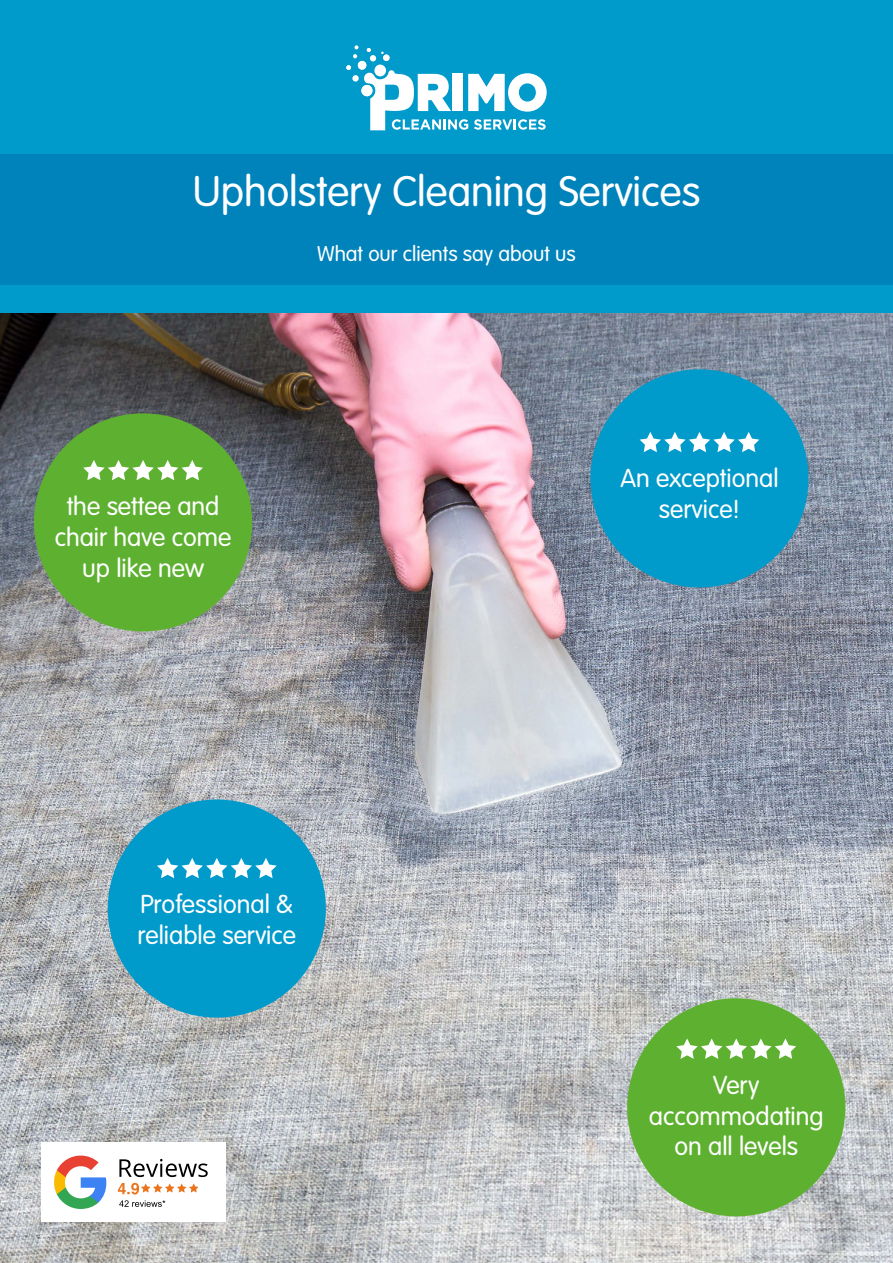
<style>
.page{position:relative;width:893px;height:1263px;background:#fff}
.page>*{position:absolute;margin:0;border:0;box-sizing:border-box;transform-origin:0 0}
.t1{font:300 42px "VAG Rounded Std";color:#fff}
.t2{font:300 25.5px/30.6px "VAG Rounded Std";color:#fff;text-align:center}
.t3{font:300 21px "VAG Rounded Std";color:#fff}
</style>
<div class="page">
<img style="left:0;top:313px;width:893px;height:950px">
<div style="left:0;top:0;width:893px;height:313px;background:#009acb"></div>
<div style="left:0;top:154px;width:893px;height:130px;background:#0083bb"></div>
<svg style="left:346px;top:45px;width:201px;height:85px"></svg>
<div style="left:358px;top:61px;width:9px;height:9px;background:#fff;border-radius:50%"></div>
<div style="left:590px;top:369px;width:219px;height:218px;background:#009acb;border-radius:50%"></div>
<svg style="left:640px;top:432px;width:119px;height:20px"></svg>
<div style="left:34px;top:413px;width:218px;height:218px;background:#5eb130;border-radius:50%"></div>
<svg style="left:83px;top:460px;width:120px;height:20px"></svg>
<div style="left:627px;top:998px;width:218px;height:218px;background:#5eb130;border-radius:50%"></div>
<svg style="left:676px;top:1038px;width:120px;height:21px"></svg>
<div style="left:108px;top:799px;width:218px;height:218px;background:#009acb;border-radius:50%"></div>
<svg style="left:157px;top:858px;width:120px;height:20px"></svg>
<div style="left:41px;top:1142px;width:184px;height:79px;background:#fff"></div>
<svg style="left:54px;top:1155px;width:52px;height:54px"></svg>
<svg style="left:119px;top:1159px;width:89px;height:18px"></svg>
<svg style="left:118px;top:1183px;width:81px;height:11px"></svg>
<svg style="left:119px;top:1200px;width:46px;height:7px"></svg>
<h1 class="t1" style="left:193px;top:167px;width:509px">Upholstery Cleaning Services</h1>
<p class="t3" style="left:317px;top:242px;width:260px">What our clients say about us</p>
<p class="t2" style="left:620px;top:464px;width:160px">An exceptional</p>
<p class="t2" style="left:67px;top:492px;width:154px">the settee and</p>
<p class="t2" style="left:659px;top:495px;width:83px">service!</p>
<p class="t2" style="left:55px;top:523px;width:178px">chair have come up like new</p>
<p class="t2" style="left:137px;top:890px;width:160px;text-align:left">Professional &amp; reliable service</p>
<p class="t2" style="left:649px;top:1071px;width:176px">Very accommodating on all levels</p>
</div>
